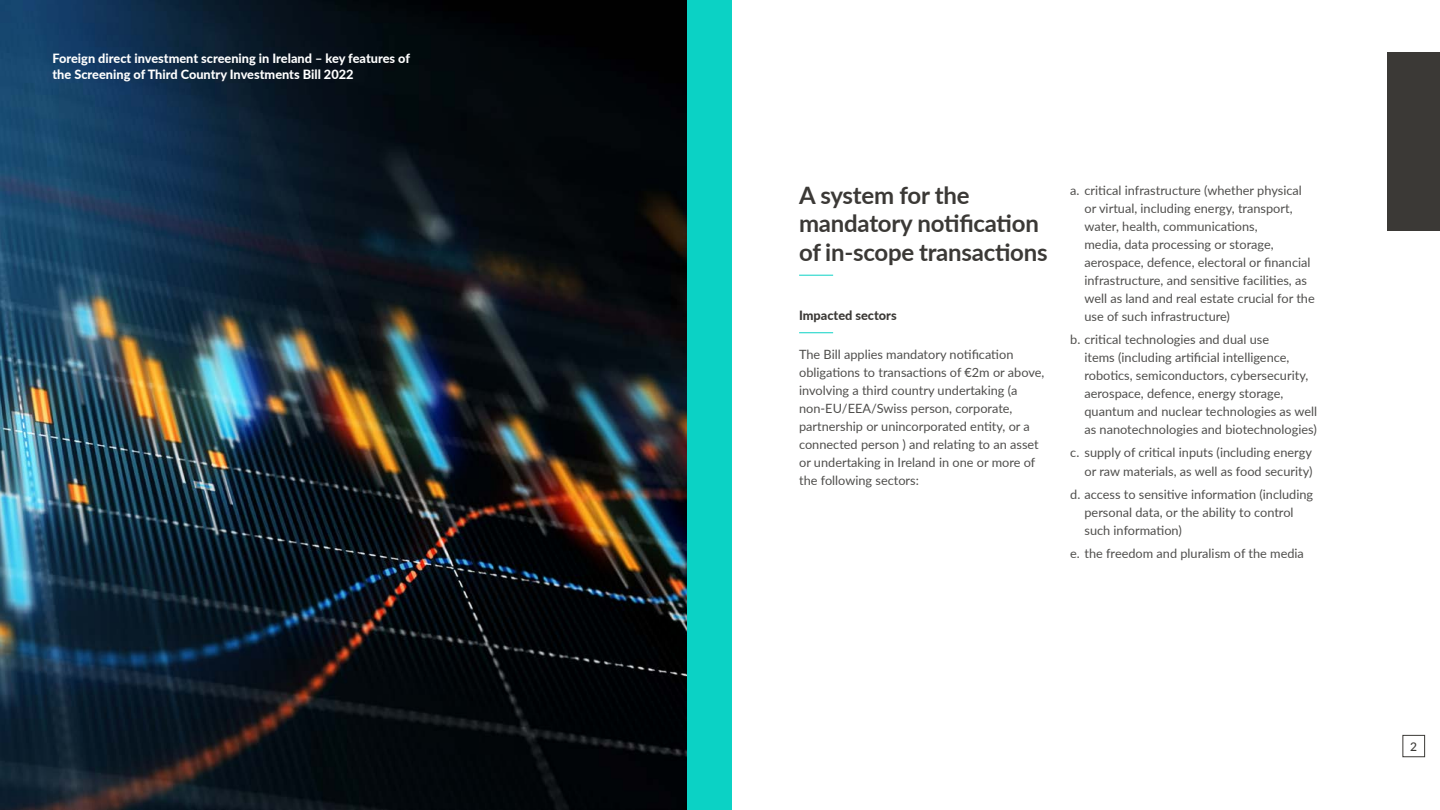
<style>
.page{position:relative;width:1440px;height:810px;background:#fff}
.page>*{position:absolute;margin:0;border:0;box-sizing:border-box;transform-origin:0 0}
.t1{font:700 24px/28.8px "Lato";letter-spacing:-.01em;color:#3b3936}
.t2{font:12.75px/18px "Lato";color:#4f4e4c}
.t3{font:800 12.75px/15.8px "Lato";color:#fff}
.t4{font:800 12.75px "Lato";color:#3b3936}
.t5{font:500 12px "Lato";color:#3b3936}
</style>
<div class="page">
<div style="left:1388px;top:52px;width:52px;height:179px;background:#3b3936"></div>
<svg style="left:799px;top:275px;width:35px;height:1px"></svg>
<svg style="left:799px;top:332px;width:35px;height:1px"></svg>
<img style="left:0;top:0;width:687px;height:810px">
<div style="left:687px;top:0;width:44px;height:810px;background:#0bd2c5"></div>
<div style="left:1402px;top:735px;width:23px;height:22px;border:1px solid #3b3936"></div>
<p class="t3" style="left:52px;top:50px;width:359px">Foreign direct investment screening in Ireland – key features of the Screening of Third Country Investments Bill 2022</p>
<h1 class="t1" style="left:799px;top:179px;width:250px">A system for the mandatory notification of in-scope transactions</h1>
<p class="t4" style="left:799px;top:306px;width:99px">Impacted sectors</p>
<p class="t2" style="left:799px;top:345px;width:247px">The Bill applies mandatory notification obligations to transactions of €2m or above, involving a third country undertaking (a non-EU/EEA/Swiss person, corporate, partnership or unincorporated entity, or a connected person ) and relating to an asset or undertaking in Ireland in one or more of the following sectors:</p>
<p class="t2" style="left:1085px;top:180px;width:232px;text-indent:-14px">a. critical infrastructure (whether physical or virtual, including energy, transport, water, health, communications,<br>media, data processing or storage, aerospace, defence, electoral or financial infrastructure, and sensitive facilities, as well as land and real estate crucial for the use of such infrastructure)</p>
<p class="t2" style="left:1085px;top:330px;width:234px;text-indent:-14px">b. critical technologies and dual use<br>items (including artificial intelligence, robotics, semiconductors, cybersecurity, aerospace, defence, energy storage, quantum and nuclear technologies as well as nanotechnologies and biotechnologies)</p>
<p class="t2" style="left:1070px;top:443px;width:244px;text-align:right">c. supply of critical inputs (including energy or raw materials, as well as food security)</p>
<p class="t2" style="left:1085px;top:485px;width:230px;text-indent:-14px">d. access to sensitive information (including personal data, or the ability to control such information)</p>
<p class="t2" style="left:1070px;top:544px;width:235px">e. the freedom and pluralism of the media</p>
<p class="t5" style="left:1410px;top:738px;width:8px">2</p>
</div>
